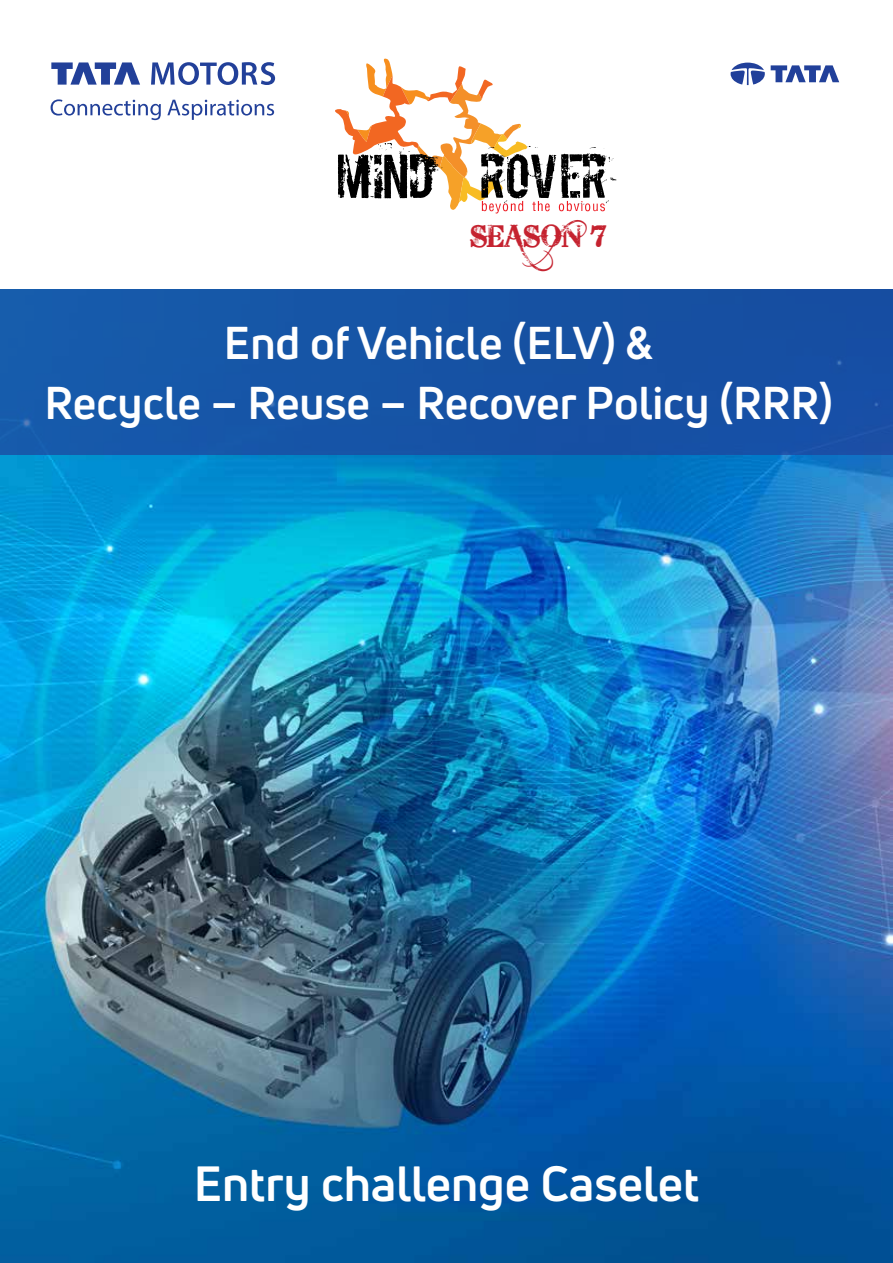
<style>
.page{position:relative;width:893px;height:1263px;background:#fff}
.page>*{position:absolute;margin:0;border:0;box-sizing:border-box;transform-origin:0 0}
.t1{font:700 48.3px "Uni Neue";color:#fff}
.t2{font:700 45px/60px "Uni Neue";color:#fff;text-align:center}
.t3{font:30.75px "Bleeding Cowboys";color:#c5222f}
</style>
<div class="page">
<img style="left:0;top:455px;width:893px;height:808px">
<div style="left:0;top:289px;width:893px;height:166px;background:#1653a6"></div>
<svg style="left:335px;top:59px;width:281px;height:154px"></svg>
<svg style="left:51px;top:62px;width:89px;height:23px"></svg>
<svg style="left:151px;top:62px;width:124px;height:23px"></svg>
<svg style="left:51px;top:99px;width:110px;height:21px"></svg>
<svg style="left:167px;top:100px;width:107px;height:20px"></svg>
<svg style="left:771px;top:65px;width:68px;height:17px"></svg>
<svg style="left:731px;top:63px;width:34px;height:22px"></svg>
<p class="t3" style="left:470px;top:218px;width:158px">SEASON7</p>
<p class="t2" style="left:44px;top:312px;width:790px">End of Vehicle (ELV) &amp;<br>Recycle – Reuse – Recover Policy (RRR)</p>
<p class="t1" style="left:194px;top:1154px;width:507px">Entry challenge Caselet</p>
</div>
